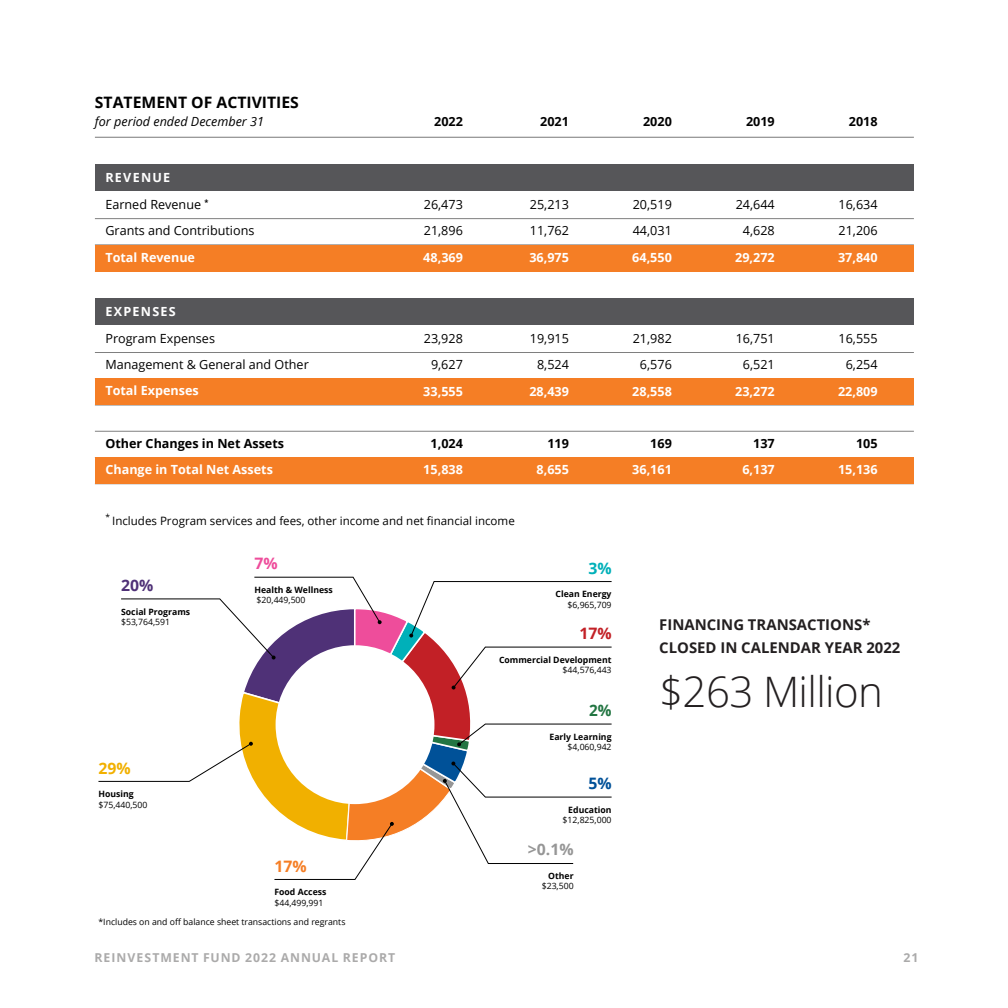
<style>
.page{position:relative;width:1008px;height:1008px;background:#fff}
.page>*{position:absolute;margin:0;border:0;box-sizing:border-box;transform-origin:0 0}
.t1{font:300 42px "Open Sans";letter-spacing:-.015em;color:#231f20}
.t2{font:700 15.75px "Open Sans";color:#000}
.t3{font:700 15.75px "Open Sans";color:#969696}
.t4{font:700 15.75px "Open Sans";color:#f1b000}
.t5{font:700 15.75px "Open Sans";color:#f57e25}
.t6{font:700 15.75px "Open Sans";color:#c22026}
.t7{font:700 15.75px "Open Sans";color:#4f3177}
.t8{font:700 15.75px "Open Sans";color:#00b0b9}
.t9{font:700 15.75px "Open Sans";color:#227542}
.t10{font:700 15.75px "Open Sans";color:#005198}
.t11{font:700 15.75px "Open Sans";color:#ee4d9b}
.t12{font:700 14.88px/22.8px "Open Sans";color:#231f20}
.t13{font:12.6px/26.2px "Open Sans";color:#000}
.t14{font:700 12.6px "Open Sans";color:#fff}
.t15{font:700 12.6px "Open Sans";color:#000}
.t16{font:italic 12.6px "Open Sans";color:#000}
.t17{font:700 12.6px "Open Sans";letter-spacing:.1em;color:#fff}
.t18{font:700 12.25px "Open Sans";letter-spacing:.08em;color:#abaaaa}
.t19{font:11.55px "Open Sans";color:#000}
.t20{font:8.75px "Open Sans";color:#000}
.t21{font:700 8.75px "Open Sans";color:#000}
.s1{font-weight:700;color:#fff}
</style>
<div class="page">
<hr style="left:95px;top:218px;width:819px;height:1px;background:#7f7f7f">
<hr style="left:95px;top:271px;width:819px;height:1px;background:#7f7f7f">
<hr style="left:95px;top:352px;width:819px;height:1px;background:#7f7f7f">
<hr style="left:95px;top:378px;width:819px;height:1px;background:#7f7f7f">
<hr style="left:95px;top:405px;width:819px;height:1px;background:#7f7f7f">
<hr style="left:95px;top:431px;width:819px;height:1px;background:#7f7f7f">
<hr style="left:95px;top:457px;width:819px;height:1px;background:#7f7f7f">
<div style="left:95px;top:245px;width:819px;height:26px;background:#f57e25"></div>
<div style="left:95px;top:299px;width:819px;height:26px;background:#565659"></div>
<div style="left:95px;top:379px;width:819px;height:26px;background:#f57e25"></div>
<div style="left:95px;top:458px;width:819px;height:26px;background:#f57e25"></div>
<hr style="left:95px;top:137px;width:819px;height:1px;background:#7f7f7f">
<div style="left:95px;top:165px;width:819px;height:26px;background:#565659"></div>
<svg style="left:98px;top:577px;width:514px;height:303px"></svg>
<p class="t2" style="left:95px;top:91px;width:206px">STATEMENT OF ACTIVITIES</p>
<p class="t16" style="left:95px;top:113px;width:171px">for period ended December 31</p>
<p class="t15" style="left:849px;top:113px;width:30px">2018</p>
<p class="t15" style="left:643px;top:113px;width:30px">2020</p>
<p class="t15" style="left:540px;top:113px;width:30px">2021</p>
<p class="t15" style="left:434px;top:113px;width:30px">2022</p>
<p class="t15" style="left:746px;top:113px;width:30px">2019</p>
<p class="t13" style="left:105px;top:164px;width:151px"><span class="s1">REVENUE<br></span>Earned Revenue <sup>*<br></sup>Grants and Contributions</p>
<p class="t14" style="left:105px;top:248px;width:91px">Total Revenue</p>
<p class="t13" style="left:424px;top:191px;width:41px">26,473<br>21,896</p>
<p class="t14" style="left:423px;top:248px;width:41px">48,369</p>
<p class="t13" style="left:530px;top:191px;width:41px">25,213<br>11,762</p>
<p class="t14" style="left:529px;top:248px;width:41px">36,975</p>
<p class="t17" style="left:105px;top:303px;width:72px">EXPENSES</p>
<p class="t13" style="left:105px;top:325px;width:205px">Program Expenses<br>Management &amp; General and Other</p>
<p class="t14" style="left:105px;top:382px;width:95px">Total Expenses</p>
<p class="t15" style="left:105px;top:434px;width:180px">Other Changes in Net Assets</p>
<p class="t14" style="left:105px;top:461px;width:169px">Change in Total Net Assets</p>
<p class="t19" style="left:105px;top:513px;width:411px"><sup>*</sup> Includes Program services and fees, other income and net financial income</p>
<p class="t13" style="left:424px;top:325px;width:41px;text-align:center">23,928<br>9,627</p>
<p class="t14" style="left:423px;top:382px;width:41px">33,555</p>
<p class="t15" style="left:431px;top:434px;width:34px">1,024</p>
<p class="t14" style="left:423px;top:461px;width:41px">15,838</p>
<p class="t11" style="left:254px;top:552px;width:25px">7%</p>
<p class="t7" style="left:121px;top:574px;width:34px">20%</p>
<p class="t21" style="left:254px;top:584px;width:80px">Health &amp; Wellness</p>
<p class="t20" style="left:257px;top:594px;width:50px">$20,449,500</p>
<p class="t21" style="left:121px;top:605px;width:71px">Social Programs</p>
<p class="t20" style="left:121px;top:616px;width:50px">$53,764,591</p>
<p class="t13" style="left:530px;top:325px;width:41px;text-align:center">19,915<br>8,524</p>
<p class="t14" style="left:529px;top:382px;width:41px">28,439</p>
<p class="t15" style="left:547px;top:434px;width:23px">119</p>
<p class="t14" style="left:537px;top:461px;width:34px">8,655</p>
<p class="t8" style="left:588px;top:557px;width:25px">3%</p>
<p class="t21" style="left:556px;top:588px;width:58px">Clean Energy</p>
<p class="t20" style="left:568px;top:599px;width:45px">$6,965,709</p>
<p class="t6" style="left:579px;top:622px;width:34px">17%</p>
<p class="t21" style="left:499px;top:654px;width:114px">Commercial Development</p>
<p class="t20" style="left:563px;top:664px;width:50px">$44,576,443</p>
<p class="t9" style="left:589px;top:699px;width:24px">2%</p>
<p class="t4" style="left:98px;top:757px;width:34px">29%</p>
<p class="t21" style="left:98px;top:788px;width:37px">Housing</p>
<p class="t20" style="left:98px;top:798px;width:50px">$75,440,500</p>
<p class="t5" style="left:274px;top:855px;width:34px">17%</p>
<p class="t21" style="left:274px;top:886px;width:53px">Food Access</p>
<p class="t20" style="left:274px;top:896px;width:50px">$44,499,991</p>
<p class="t20" style="left:98px;top:916px;width:249px">*Includes on and off balance sheet transactions and regrants</p>
<p class="t21" style="left:550px;top:730px;width:64px">Early Learning</p>
<p class="t20" style="left:568px;top:741px;width:45px">$4,060,942</p>
<p class="t10" style="left:588px;top:772px;width:25px">5%</p>
<p class="t21" style="left:568px;top:804px;width:45px">Education</p>
<p class="t20" style="left:563px;top:814px;width:50px">$12,825,000</p>
<p class="t3" style="left:528px;top:839px;width:47px">&gt;0.1%</p>
<p class="t21" style="left:548px;top:870px;width:27px">Other</p>
<p class="t20" style="left:542px;top:880px;width:33px">$23,500</p>
<p class="t13" style="left:633px;top:191px;width:41px">20,519<br>44,031</p>
<p class="t14" style="left:632px;top:248px;width:41px">64,550</p>
<p class="t13" style="left:633px;top:325px;width:41px;text-align:center">21,982<br>6,576</p>
<p class="t14" style="left:632px;top:382px;width:41px">28,558</p>
<p class="t15" style="left:650px;top:434px;width:23px">169</p>
<p class="t14" style="left:632px;top:461px;width:41px">36,161</p>
<p class="t13" style="left:736px;top:191px;width:41px;text-align:center">24,644<br>4,628</p>
<p class="t14" style="left:735px;top:248px;width:41px">29,272</p>
<p class="t13" style="left:736px;top:325px;width:41px;text-align:center">16,751<br>6,521</p>
<p class="t14" style="left:735px;top:382px;width:41px">23,272</p>
<p class="t15" style="left:753px;top:434px;width:23px">137</p>
<p class="t14" style="left:742px;top:461px;width:34px">6,137</p>
<p class="t13" style="left:839px;top:191px;width:41px">16,634<br>21,206</p>
<p class="t14" style="left:838px;top:248px;width:41px">37,840</p>
<p class="t13" style="left:839px;top:325px;width:41px;text-align:center">16,555<br>6,254</p>
<p class="t14" style="left:838px;top:382px;width:41px">22,809</p>
<p class="t15" style="left:856px;top:434px;width:23px">105</p>
<p class="t14" style="left:838px;top:461px;width:41px">15,136</p>
<p class="t12" style="left:659px;top:613px;width:243px">FINANCING TRANSACTIONS*<br>CLOSED IN CALENDAR YEAR 2022</p>
<h1 class="t1" style="left:659px;top:663px;width:225px">$263 Million</h1>
<p class="t18" style="left:94px;top:949px;width:302px">REINVESTMENT FUND 2022 ANNUAL REPORT</p>
<p class="t18" style="left:904px;top:949px;width:16px">21</p>
</div>
